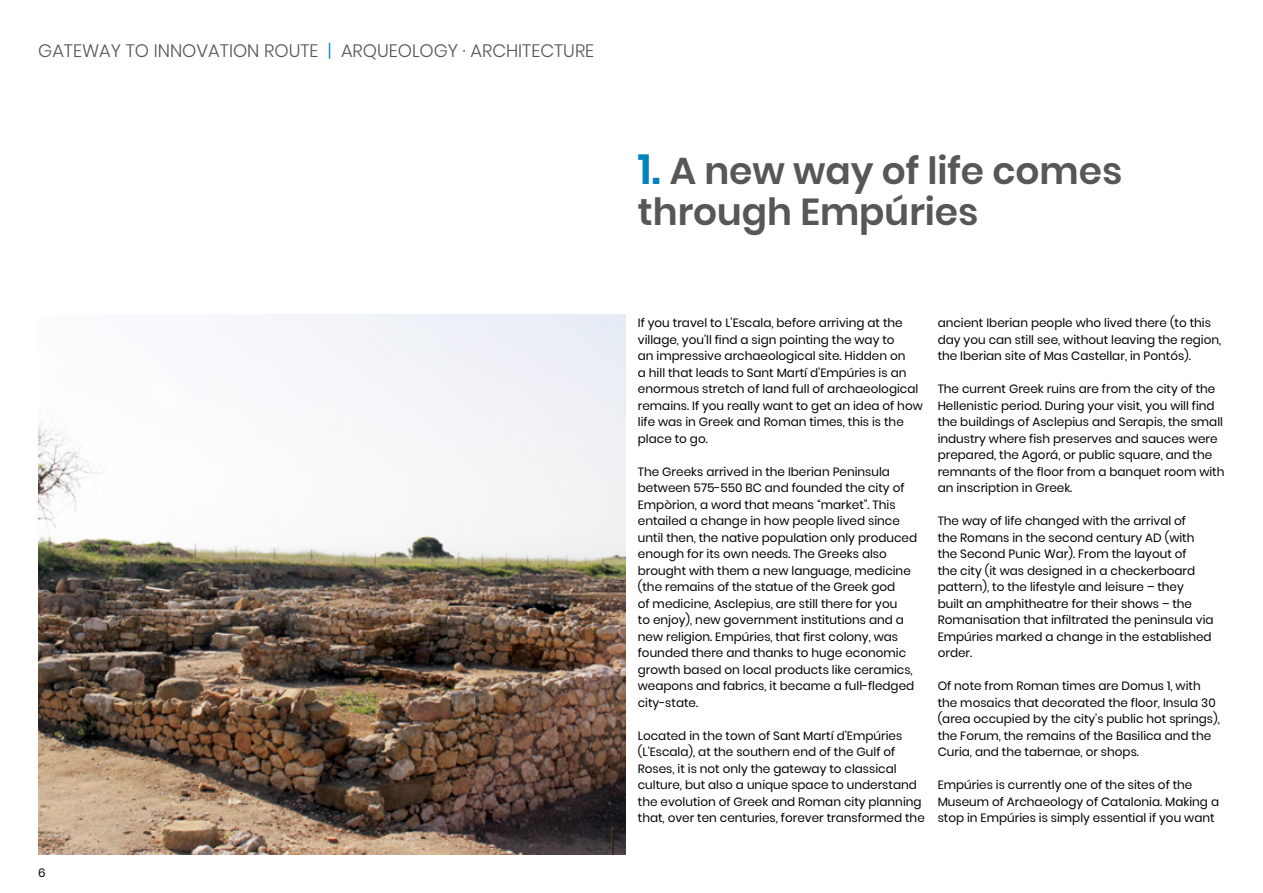
<style>
.page{position:relative;width:1263px;height:893px;background:#fff}
.page>*{position:absolute;margin:0;border:0;box-sizing:border-box;transform-origin:0 0}
.t1{font:600 37.5px/40.5px "Poppins";color:#575756}
.t2{font:300 18px "Poppins";color:#575756}
.t3{font:12px/16.5px "Poppins";color:#000}
.s1{color:#0082be}
.s2{font-size:42px;color:#0082be}
</style>
<div class="page">
<img style="left:38px;top:315px;width:587px;height:540px">
<h2 class="t2" style="left:38px;top:40px;width:557px">GATEWAY TO INNOVATION ROUTE <span class="s1">|</span> ARQUEOLOGY · ARCHITECTURE</h2>
<p class="t3" style="left:38px;top:864px;width:9px">6</p>
<h1 class="t1" style="left:638px;top:151px;width:486px"><span class="s2">1.</span> A new way of life comes through Empúries</h1>
<p class="t3" style="left:638px;top:315px;width:286px">If you travel to L’Escala, before arriving at the village, you’ll find a sign pointing the way to<br>an impressive archaeological site. Hidden on<br>a hill that leads to Sant Martí d’Empúries is an enormous stretch of land full of archaeological remains. If you really want to get an idea of how life was in Greek and Roman times, this is the place to go.</p>
<p class="t3" style="left:638px;top:463px;width:281px">The Greeks arrived in the Iberian Peninsula between 575-550 BC and founded the city of Empòrion, a word that means “market”. This entailed a change in how people lived since until then, the native population only produced enough for its own needs. The Greeks also brought with them a new language, medicine (the remains of the statue of the Greek god<br>of medicine, Asclepius, are still there for you<br>to enjoy), new government institutions and a new religion. Empúries, that first colony, was founded there and thanks to huge economic growth based on local products like ceramics, weapons and fabrics, it became a full-fledged city-state.</p>
<p class="t3" style="left:638px;top:727px;width:288px">Located in the town of Sant Martí d’Empúries (L’Escala), at the southern end of the Gulf of Roses, it is not only the gateway to classical culture, but also a unique space to understand the evolution of Greek and Roman city planning that, over ten centuries, forever transformed the</p>
<p class="t3" style="left:938px;top:315px;width:285px">ancient Iberian people who lived there (to this day you can still see, without leaving the region, the Iberian site of Mas Castellar, in Pontós).</p>
<p class="t3" style="left:938px;top:381px;width:288px">The current Greek ruins are from the city of the Hellenistic period. During your visit, you will find the buildings of Asclepius and Serapis, the small industry where fish preserves and sauces were prepared, the Agorá, or public square, and the remnants of the floor from a banquet room with an inscription in Greek.</p>
<p class="t3" style="left:938px;top:513px;width:277px">The way of life changed with the arrival of<br>the Romans in the second century AD (with the Second Punic War). From the layout of<br>the city (it was designed in a checkerboard pattern), to the lifestyle and leisure – they<br>built an amphitheatre for their shows – the Romanisation that infiltrated the peninsula via Empúries marked a change in the established order.</p>
<p class="t3" style="left:938px;top:678px;width:284px">Of note from Roman times are Domus 1, with the mosaics that decorated the floor, Insula 30 (area occupied by the city’s public hot springs), the Forum, the remains of the Basilica and the Curia, and the tabernae, or shops.</p>
<p class="t3" style="left:938px;top:777px;width:283px">Empúries is currently one of the sites of the<br>Museum of Archaeology of Catalonia. Making a stop in Empúries is simply essential if you want</p>
</div>
